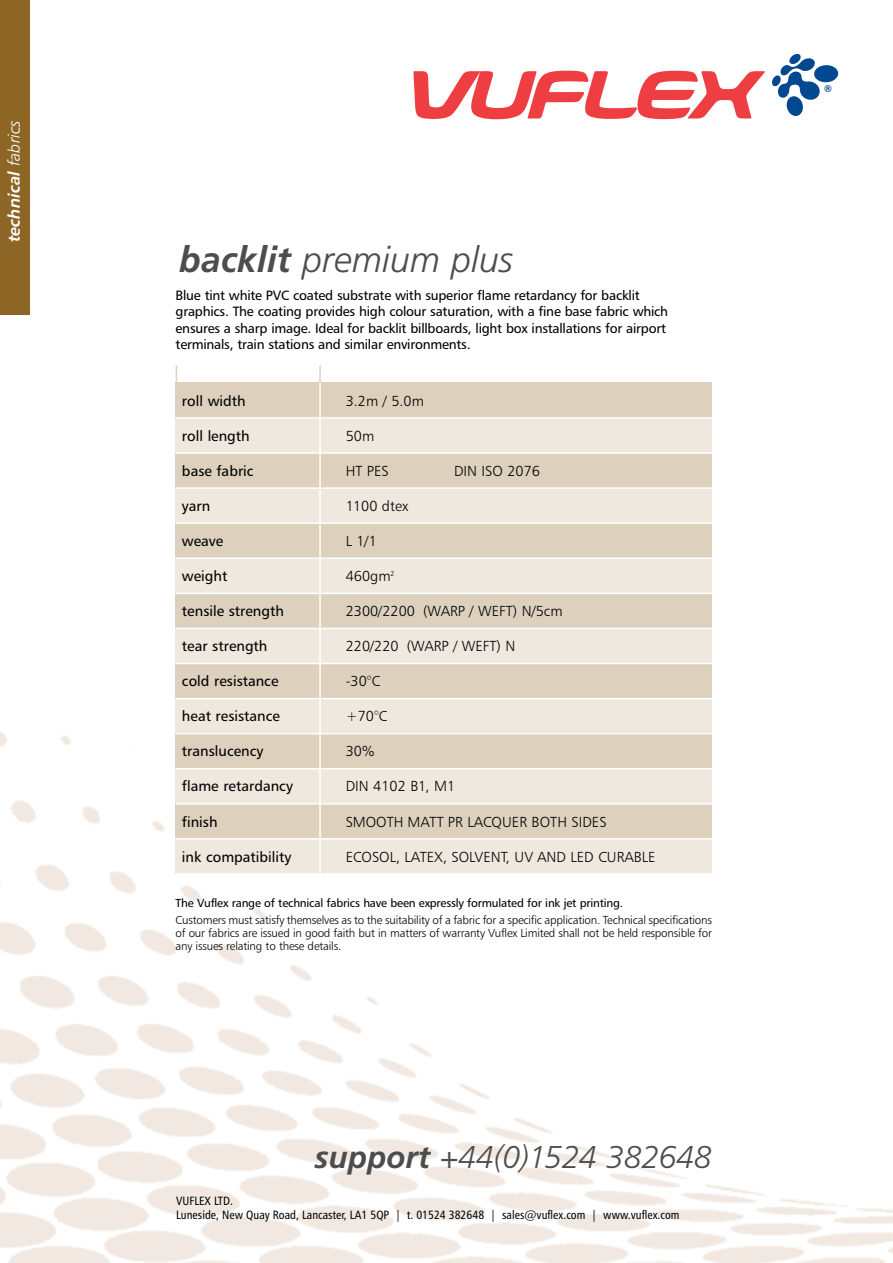
<style>
.page{position:relative;width:893px;height:1263px;background:#fff}
.page>*{position:absolute;margin:0;border:0;box-sizing:border-box;transform-origin:0 0}
.t1{font:italic 300 36px "Frutiger";color:#4d4d4d}
.t2{font:italic 300 31.5px "Frutiger";color:#4d4d4d}
.t3{font:16.5px "Humanist 777 BT Bold Italic B";color:#fff}
.t4{font:14.55px "Humanist 777 BT Light B";color:#000}
.t5{font:14.55px "Humanist 777 BT Roman B";color:#000}
.t6{font:13.5px/16.5px "Humanist 777 BT Roman B";letter-spacing:-.015em;color:#000}
.t7{font:12px/14.4px "Humanist 777 BT Roman Condensed B";color:#000}
.t8{font:11.7px/13px "Humanist 777 BT Light B";letter-spacing:-.015em;color:#000;text-align:justify}
.t9{font:11.7px "Humanist 777 BT Roman B";letter-spacing:-.015em;color:#000}
.t10{font:700 9.6px "Helvetica";color:#004990}
.s1{font-family:"Humanist 777 BT Light Italic B"}
.s2{font-weight:700}
</style>
<div class="page">
<img style="left:0;top:581px;width:893px;height:682px">
<div style="left:0;top:0;width:30px;height:315px;background:#8d6626"></div>
<div style="left:176px;top:383px;width:536px;height:35px;background:#ddd1be"></div>
<div style="left:176px;top:418px;width:536px;height:35px;background:#eee8de"></div>
<div style="left:176px;top:453px;width:536px;height:35px;background:#ddd1be"></div>
<div style="left:176px;top:488px;width:536px;height:35px;background:#eee8de"></div>
<div style="left:176px;top:523px;width:536px;height:35px;background:#ddd1be"></div>
<div style="left:176px;top:558px;width:536px;height:35px;background:#eee8de"></div>
<div style="left:176px;top:593px;width:536px;height:35px;background:#ddd1be"></div>
<div style="left:176px;top:628px;width:536px;height:35px;background:#eee8de"></div>
<div style="left:176px;top:663px;width:536px;height:36px;background:#ddd1be"></div>
<div style="left:176px;top:699px;width:536px;height:35px;background:#eee8de"></div>
<div style="left:176px;top:734px;width:536px;height:35px;background:#ddd1be"></div>
<div style="left:176px;top:769px;width:536px;height:35px;background:#eee8de"></div>
<div style="left:176px;top:804px;width:536px;height:35px;background:#ddd1be"></div>
<div style="left:176px;top:839px;width:536px;height:35px;background:#eee8de"></div>
<hr style="left:176px;top:417px;width:536px;height:2px;background:#fff">
<hr style="left:176px;top:452px;width:536px;height:2px;background:#fff">
<hr style="left:176px;top:487px;width:536px;height:2px;background:#fff">
<hr style="left:176px;top:522px;width:536px;height:2px;background:#fff">
<hr style="left:176px;top:557px;width:536px;height:2px;background:#fff">
<hr style="left:176px;top:593px;width:536px;height:1px;background:#fff">
<hr style="left:176px;top:628px;width:536px;height:1px;background:#fff">
<hr style="left:176px;top:663px;width:536px;height:1px;background:#fff">
<hr style="left:176px;top:698px;width:536px;height:1px;background:#fff">
<hr style="left:176px;top:733px;width:536px;height:1px;background:#fff">
<hr style="left:176px;top:768px;width:536px;height:1px;background:#fff">
<hr style="left:176px;top:803px;width:536px;height:1px;background:#fff">
<hr style="left:176px;top:838px;width:536px;height:2px;background:#fff">
<hr style="left:176px;top:873px;width:536px;height:2px;background:#fff">
<hr style="left:319px;top:383px;width:2px;height:491px;background:#fff">
<svg style="left:319px;top:365px;width:2px;height:18px"></svg>
<svg style="left:176px;top:365px;width:1px;height:18px"></svg>
<svg style="left:772px;top:54px;width:66px;height:62px"></svg>
<svg style="left:413px;top:71px;width:352px;height:48px"></svg>
<p class="t3" style="left:3px;top:242px;width:124px;rotate:-90deg">technical <span class="s1">fabrics</span></p>
<h1 class="t1" style="left:179px;top:239px;width:335px"><span class="s2">backlit</span> premium plus</h1>
<p class="t6" style="left:176px;top:286px;width:494px">Blue tint white PVC coated substrate with superior flame retardancy for backlit graphics. The coating provides high colour saturation, with a fine base fabric which ensures a sharp image. Ideal for backlit billboards, light box installations for airport terminals, train stations and similar environments.</p>
<p class="t5" style="left:182px;top:391px;width:65px">roll width</p>
<p class="t4" style="left:346px;top:392px;width:80px">3.2m / 5.0m</p>
<p class="t5" style="left:182px;top:426px;width:69px">roll length</p>
<p class="t4" style="left:346px;top:427px;width:30px">50m</p>
<p class="t5" style="left:182px;top:462px;width:73px">base fabric</p>
<p class="t4" style="left:346px;top:462px;width:45px">HT PES</p>
<p class="t4" style="left:454px;top:462px;width:88px">DIN ISO 2076</p>
<p class="t5" style="left:182px;top:497px;width:30px">yarn</p>
<p class="t4" style="left:346px;top:497px;width:64px">1100 dtex</p>
<p class="t5" style="left:182px;top:532px;width:43px">weave</p>
<p class="t4" style="left:346px;top:532px;width:33px">L 1/1</p>
<p class="t5" style="left:182px;top:567px;width:47px">weight</p>
<p class="t4" style="left:346px;top:567px;width:50px">460gm<sup>2</sup></p>
<p class="t5" style="left:182px;top:602px;width:103px">tensile strength</p>
<p class="t4" style="left:346px;top:602px;width:218px">2300/2200 (WARP / WEFT) N/5cm</p>
<p class="t5" style="left:182px;top:637px;width:87px">tear strength</p>
<p class="t4" style="left:346px;top:637px;width:171px">220/220 (WARP / WEFT) N</p>
<p class="t5" style="left:182px;top:672px;width:98px">cold resistance</p>
<p class="t4" style="left:346px;top:672px;width:36px">-30°C</p>
<p class="t5" style="left:182px;top:707px;width:99px">heat resistance</p>
<p class="t4" style="left:346px;top:707px;width:43px">+70°C</p>
<p class="t5" style="left:182px;top:742px;width:83px">translucency</p>
<p class="t4" style="left:346px;top:742px;width:30px">30%</p>
<p class="t5" style="left:182px;top:777px;width:112px">flame retardancy</p>
<p class="t4" style="left:346px;top:777px;width:111px">DIN 4102 B1, M1</p>
<p class="t5" style="left:182px;top:812px;width:37px">finish</p>
<p class="t4" style="left:346px;top:812px;width:262px">SMOOTH MATT PR LACQUER BOTH SIDES</p>
<p class="t5" style="left:182px;top:847px;width:111px">ink compatibility</p>
<p class="t4" style="left:346px;top:847px;width:311px">ECOSOL, LATEX, SOLVENT, UV AND LED CURABLE</p>
<p class="t9" style="left:176px;top:895px;width:449px">The Vuflex range of technical fabrics have been expressly formulated for ink jet printing.</p>
<p class="t8" style="left:176px;top:913px;width:538px">Customers must satisfy themselves as to the suitability of a fabric for a specific application. Technical specifications of our fabrics are issued in good faith but in matters of warranty Vuflex Limited shall not be held responsible for any issues relating to these details.</p>
<h2 class="t2" style="left:315px;top:1139px;width:398px"><span class="s2">support</span> +44(0)1524 382648</h2>
<p class="t7" style="left:176px;top:1193px;width:505px">VUFLEX LTD.<br>Luneside, New Quay Road, Lancaster, LA1 5QP | t. 01524 382648 | sales@vuflex.com | www.vuflex.com</p>
<p class="t10" style="left:824px;top:81px;width:9px">®</p>
</div>
